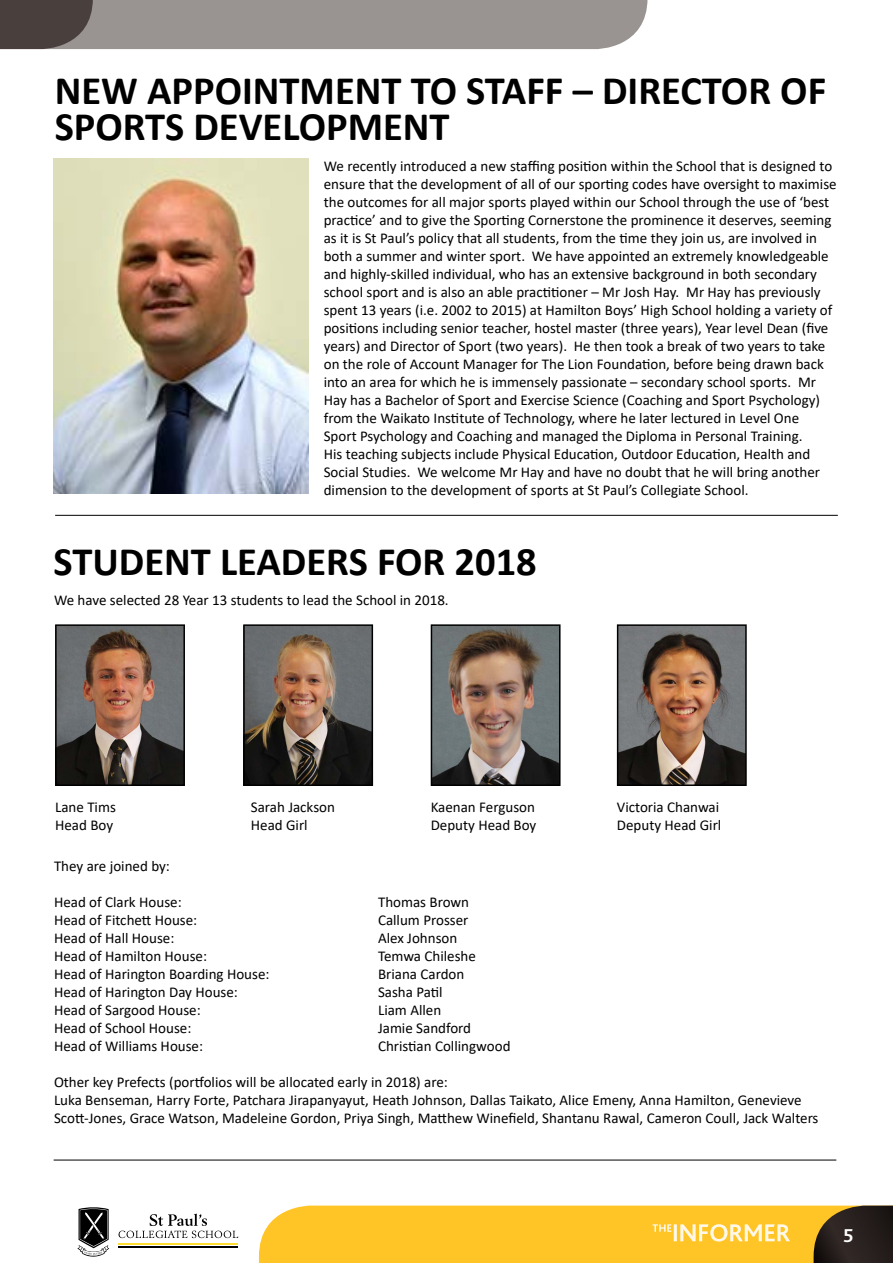
<style>
.page{position:relative;width:893px;height:1263px;background:#fff}
.page>*{position:absolute;margin:0;border:0;box-sizing:border-box;transform-origin:0 0}
.t1{font:700 40.5px/36px "Calibri";color:#000}
.t2{font:700 19.5px "Bliss CE";color:#fff}
.t3{font:15px/18px "Calibri";color:#000}
</style>
<div class="page">
<hr style="left:119px;top:1243px;width:119px;height:2px;background:#ffdd30">
<hr style="left:119px;top:1246px;width:119px;height:1px;background:#000">
<svg style="left:77px;top:1207px;width:32px;height:49px"></svg>
<svg style="left:119px;top:1213px;width:119px;height:25px"></svg>
<svg style="left:0;top:0;width:647px;height:49px;background:#908a88"></svg>
<svg style="left:259px;top:1205px;width:634px;height:58px;background:#e7b42e"></svg>
<hr style="left:54px;top:1160px;width:782px;height:1px;background:#000">
<img style="left:54px;top:159px;width:254px;height:334px">
<hr style="left:55px;top:515px;width:783px;height:1px;background:#000">
<img style="left:58px;top:627px;width:124px;height:156px">
<div style="left:55px;top:624px;width:130px;height:162px;border:2px solid #000"></div>
<img style="left:246px;top:627px;width:124px;height:156px">
<div style="left:243px;top:624px;width:130px;height:162px;border:2px solid #000"></div>
<img style="left:434px;top:627px;width:124px;height:156px">
<div style="left:431px;top:624px;width:130px;height:162px;border:2px solid #000"></div>
<img style="left:620px;top:627px;width:124px;height:156px">
<div style="left:617px;top:624px;width:130px;height:162px;border:2px solid #000"></div>
<h1 class="t1" style="left:55px;top:72px;width:773px">NEW APPOINTMENT TO STAFF – DIRECTOR OF<br>SPORTS DEVELOPMENT</h1>
<p class="t3" style="left:324px;top:157px;width:514px">We recently introduced a new staffing position within the School that is designed to ensure that the development of all of our sporting codes have oversight to maximise the outcomes for all major sports played within our School through the use of ‘best practice’ and to give the Sporting Cornerstone the prominence it deserves, seeming as it is St Paul’s policy that all students, from the time they join us, are involved in both a summer and winter sport. We have appointed an extremely knowledgeable and highly-skilled individual, who has an extensive background in both secondary school sport and is also an able practitioner – Mr Josh Hay. Mr Hay has previously spent 13 years (i.e. 2002 to 2015) at Hamilton Boys’ High School holding a variety of positions including senior teacher, hostel master (three years), Year level Dean (five years) and Director of Sport (two years). He then took a break of two years to take on the role of Account Manager for The Lion Foundation, before being drawn back into an area for which he is immensely passionate – secondary school sports. Mr Hay has a Bachelor of Sport and Exercise Science (Coaching and Sport Psychology) from the Waikato Institute of Technology, where he later lectured in Level One<br>Sport Psychology and Coaching and managed the Diploma in Personal Training.<br>His teaching subjects include Physical Education, Outdoor Education, Health and Social Studies. We welcome Mr Hay and have no doubt that he will bring another dimension to the development of sports at St Paul’s Collegiate School.</p>
<h1 class="t1" style="left:54px;top:543px;width:485px">STUDENT LEADERS FOR 2018</h1>
<p class="t3" style="left:54px;top:591px;width:396px">We have selected 28 Year 13 students to lead the School in 2018.</p>
<p class="t3" style="left:55px;top:797px;width:62px">Lane Tims<br>Head Boy</p>
<p class="t3" style="left:251px;top:797px;width:86px">Sarah Jackson<br>Head Girl</p>
<p class="t3" style="left:431px;top:797px;width:107px">Kaenan Ferguson<br>Deputy Head Boy</p>
<p class="t3" style="left:617px;top:797px;width:106px">Victoria Chanwai<br>Deputy Head Girl</p>
<p class="t3" style="left:54px;top:857px;width:117px">They are joined by:</p>
<p class="t3" style="left:54px;top:893px;width:129px">Head of Clark House:</p>
<p class="t3" style="left:378px;top:893px;width:93px">Thomas Brown</p>
<p class="t3" style="left:54px;top:911px;width:145px">Head of Fitchett House:</p>
<p class="t3" style="left:378px;top:911px;width:92px">Callum Prosser</p>
<p class="t3" style="left:54px;top:929px;width:122px">Head of Hall House:</p>
<p class="t3" style="left:378px;top:929px;width:81px">Alex Johnson</p>
<p class="t3" style="left:54px;top:947px;width:155px">Head of Hamilton House:</p>
<p class="t3" style="left:378px;top:947px;width:99px">Temwa Chileshe</p>
<p class="t3" style="left:54px;top:965px;width:217px">Head of Harington Boarding House:</p>
<p class="t3" style="left:378px;top:965px;width:88px">Briana Cardon</p>
<p class="t3" style="left:54px;top:983px;width:185px">Head of Harington Day House:</p>
<p class="t3" style="left:378px;top:983px;width:66px">Sasha Patil</p>
<p class="t3" style="left:54px;top:1001px;width:148px">Head of Sargood House:</p>
<p class="t3" style="left:378px;top:1001px;width:65px">Liam Allen</p>
<p class="t3" style="left:54px;top:1019px;width:139px">Head of School House:</p>
<p class="t3" style="left:378px;top:1019px;width:95px">Jamie Sandford</p>
<p class="t3" style="left:54px;top:1037px;width:151px">Head of Williams House:</p>
<p class="t3" style="left:378px;top:1037px;width:134px">Christian Collingwood</p>
<p class="t3" style="left:54px;top:1073px;width:766px">Other key Prefects (portfolios will be allocated early in 2018) are:<br>Luka Benseman, Harry Forte, Patchara Jirapanyayut, Heath Johnson, Dallas Taikato, Alice Emeny, Anna Hamilton, Genevieve<br>Scott-Jones, Grace Watson, Madeleine Gordon, Priya Singh, Matthew Winefield, Shantanu Rawal, Cameron Coull, Jack Walters</p>
<h2 class="t2" style="left:843px;top:1225px;width:12px">5</h2>
</div>
